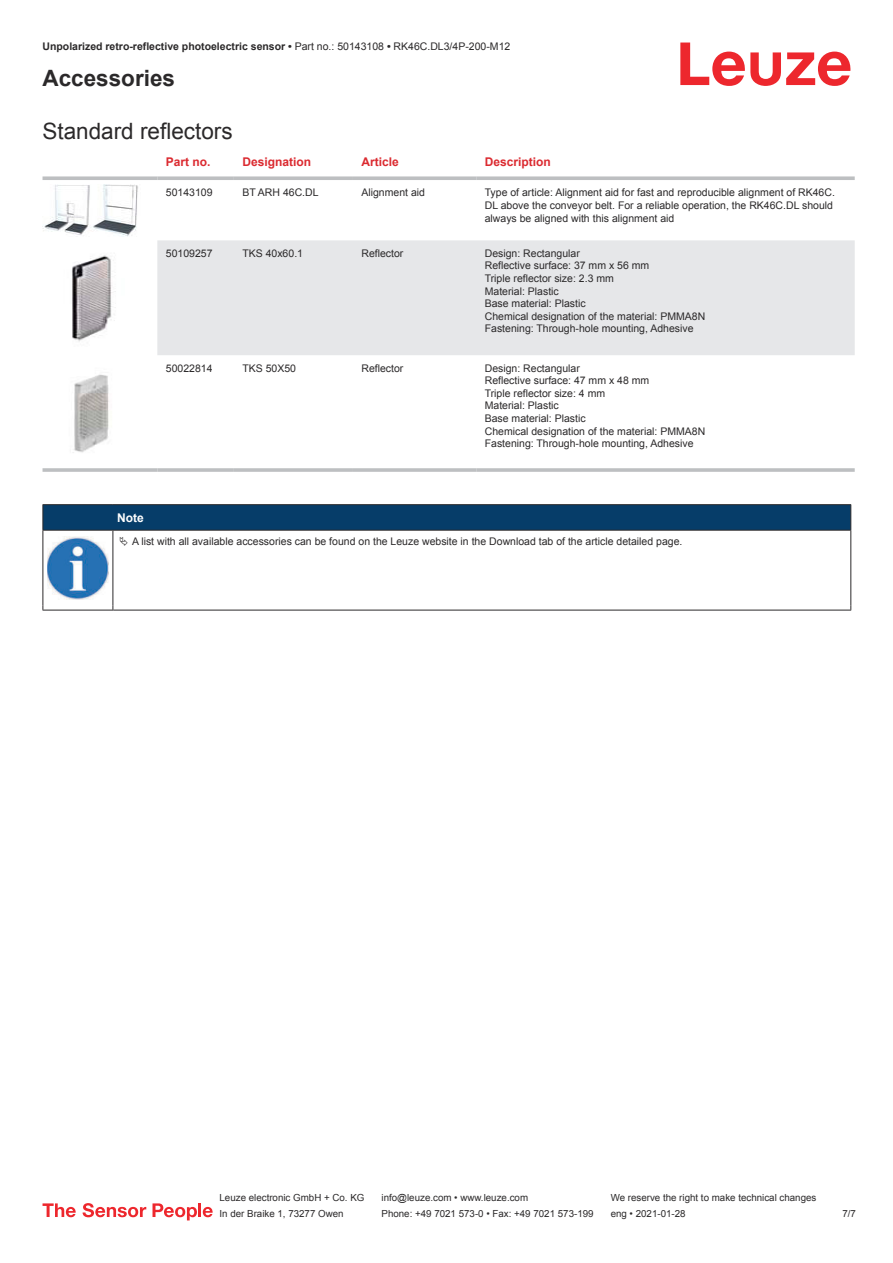
<style>
.page{position:relative;width:893px;height:1263px;background:#fff}
.page>*{position:absolute;margin:0;border:0;box-sizing:border-box;transform-origin:0 0}
.t1{font:22.5px "Arial";color:#2b292a}
.t2{font:700 22.5px "Arial";color:#2b292a}
.t3{font:700 12px "Arial";color:#db2a30}
.t4{font:700 12px "Arial";color:#fff}
.t5{font:10.5px/12.6px "Arial";color:#2b292a}
.t6{font:700 10.5px "Arial";color:#2b292a}
.t7{font:9.75px "Arial";color:#2b292a}
.s1{font-weight:400}
</style>
<div class="page">
<svg style="left:680px;top:43px;width:170px;height:43px"></svg>
<div style="left:157px;top:240px;width:698px;height:115px;background:#e6e7e9"></div>
<svg style="left:43px;top:176px;width:114px;height:4px"></svg>
<svg style="left:157px;top:176px;width:77px;height:4px"></svg>
<svg style="left:234px;top:176px;width:119px;height:4px"></svg>
<svg style="left:353px;top:176px;width:123px;height:4px"></svg>
<svg style="left:476px;top:176px;width:379px;height:4px;background:#c4c6c8"></svg>
<hr style="left:43px;top:468px;width:114px;height:4px;background:#bdbfc1">
<hr style="left:157px;top:468px;width:77px;height:4px;background:#c9cacc">
<hr style="left:234px;top:468px;width:119px;height:4px;background:#c4c5c7">
<hr style="left:353px;top:468px;width:123px;height:4px;background:#bdbfc1">
<hr style="left:476px;top:468px;width:379px;height:4px;background:#c9cacc">
<img style="left:43px;top:184px;width:95px;height:52px">
<img style="left:72px;top:255px;width:44px;height:87px">
<img style="left:73px;top:374px;width:36px;height:79px">
<svg style="left:44px;top:531px;width:806px;height:79px"></svg>
<hr style="left:43px;top:504px;width:70px;height:1px;background:#2b292a">
<hr style="left:43px;top:530px;width:70px;height:1px;background:#2b292a">
<hr style="left:113px;top:504px;width:738px;height:1px;background:#2b292a">
<svg style="left:43px;top:505px;width:808px;height:25px;background:#063c67"></svg>
<hr style="left:113px;top:530px;width:738px;height:1px;background:#2b292a">
<hr style="left:43px;top:531px;width:1px;height:75px;background:#2b292a">
<hr style="left:113px;top:531px;width:1px;height:75px;background:#2b292a">
<hr style="left:850px;top:531px;width:1px;height:75px;background:#2b292a">
<hr style="left:43px;top:610px;width:70px;height:1px;background:#2b292a">
<hr style="left:113px;top:610px;width:738px;height:1px;background:#2b292a">
<img style="left:47px;top:537px;width:61px;height:62px">
<div style="left:115px;top:531px;width:734px;height:20px;background:#fff"></div>
<svg style="left:43px;top:1203px;width:33px;height:14px"></svg>
<svg style="left:83px;top:1203px;width:63px;height:14px"></svg>
<svg style="left:153px;top:1203px;width:44px;height:17px"></svg>
<hr style="left:198px;top:1203px;width:3px;height:14px;background:#ed272d">
<svg style="left:203px;top:1207px;width:10px;height:10px"></svg>
<p class="t6" style="left:43px;top:43px;width:469px">Unpolarized retro-reflective photoelectric sensor • <span class="s1">Part no.: 50143108</span> • <span class="s1">RK46C.DL3/4P-200-M12</span></p>
<h1 class="t2" style="left:43px;top:70px;width:134px">Accessories</h1>
<h1 class="t1" style="left:43px;top:123px;width:192px">Standard reflectors</h1>
<p class="t3" style="left:166px;top:157px;width:46px">Part no.</p>
<p class="t3" style="left:242px;top:157px;width:70px">Designation</p>
<p class="t3" style="left:361px;top:157px;width:39px">Article</p>
<p class="t3" style="left:485px;top:157px;width:68px">Description</p>
<p class="t5" style="left:166px;top:187px;width:48px">50143109</p>
<p class="t5" style="left:242px;top:187px;width:78px">BT ARH 46C.DL</p>
<p class="t5" style="left:361px;top:187px;width:65px">Alignment aid</p>
<p class="t5" style="left:485px;top:187px;width:352px">Type of article: Alignment aid for fast and reproducible alignment of RK46C.<br>DL above the conveyor belt. For a reliable operation, the RK46C.DL should always be aligned with this alignment aid</p>
<p class="t5" style="left:166px;top:248px;width:48px">50109257</p>
<p class="t5" style="left:242px;top:248px;width:62px">TKS 40x60.1</p>
<p class="t5" style="left:361px;top:248px;width:44px">Reflector</p>
<p class="t5" style="left:485px;top:248px;width:222px">Design: Rectangular<br>Reflective surface: 37 mm x 56 mm<br>Triple reflector size: 2.3 mm<br>Material: Plastic<br>Base material: Plastic<br>Chemical designation of the material: PMMA8N<br>Fastening: Through-hole mounting, Adhesive</p>
<p class="t5" style="left:166px;top:363px;width:48px">50022814</p>
<p class="t5" style="left:242px;top:363px;width:55px">TKS 50X50</p>
<p class="t5" style="left:361px;top:363px;width:44px">Reflector</p>
<p class="t5" style="left:485px;top:363px;width:222px">Design: Rectangular<br>Reflective surface: 47 mm x 48 mm<br>Triple reflector size: 4 mm<br>Material: Plastic<br>Base material: Plastic<br>Chemical designation of the material: PMMA8N<br>Fastening: Through-hole mounting, Adhesive</p>
<p class="t4" style="left:117px;top:513px;width:28px">Note</p>
<p class="t5" style="left:132px;top:536px;width:552px">A list with all available accessories can be found on the Leuze website in the Download tab of the article detailed page.</p>
<p class="t7" style="left:220px;top:1194px;width:146px">Leuze electronic GmbH + Co. KG</p>
<p class="t7" style="left:381px;top:1194px;width:148px">info@leuze.com • www.leuze.com</p>
<p class="t7" style="left:611px;top:1194px;width:207px">We reserve the right to make technical changes</p>
<p class="t7" style="left:220px;top:1210px;width:126px">In der Braike 1, 73277 Owen</p>
<p class="t7" style="left:381px;top:1210px;width:214px">Phone: +49 7021 573-0 • Fax: +49 7021 573-199</p>
<p class="t7" style="left:611px;top:1210px;width:76px">eng • 2021-01-28</p>
<p class="t7" style="left:842px;top:1210px;width:15px">7 /7</p>
</div>
